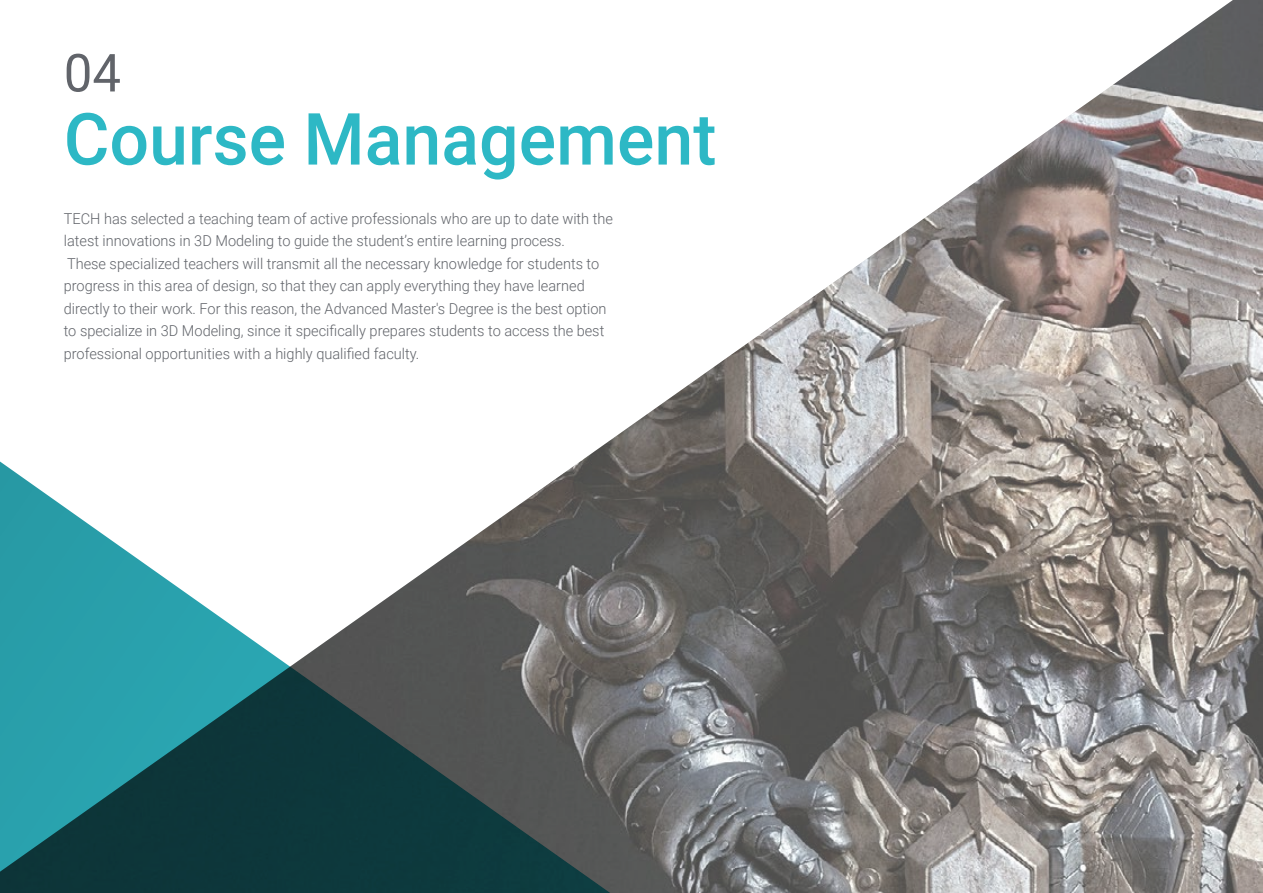
<style>
.page{position:relative;width:1263px;height:893px;background:#fff}
.page>*{position:absolute;margin:0;border:0;box-sizing:border-box;transform-origin:0 0}
.t1{font:500 72px "Roboto";color:#2db8c5}
.t2{font:52.5px "Roboto";color:#61646a}
.t3{font:300 15px/22.5px "Roboto";color:#61646a}
</style>
<div class="page">
<img style="left:602px;top:0;width:661px;height:893px">
<svg style="left:0;top:446px;width:640px;height:447px"></svg>
<h2 class="t2" style="left:64px;top:36px;width:59px">04</h2>
<h1 class="t1" style="left:64px;top:89px;width:654px">Course Management</h1>
<p class="t3" style="left:64px;top:207px;width:551px">TECH has selected a teaching team of active professionals who are up to date with the latest innovations in 3D Modeling to guide the student’s entire learning process.<br>These specialized teachers will transmit all the necessary knowledge for students to progress in this area of design, so that they can apply everything they have learned directly to their work. For this reason, the Advanced Master's Degree is the best option to specialize in 3D Modeling, since it specifically prepares students to access the best professional opportunities with a highly qualified faculty.</p>
</div>
